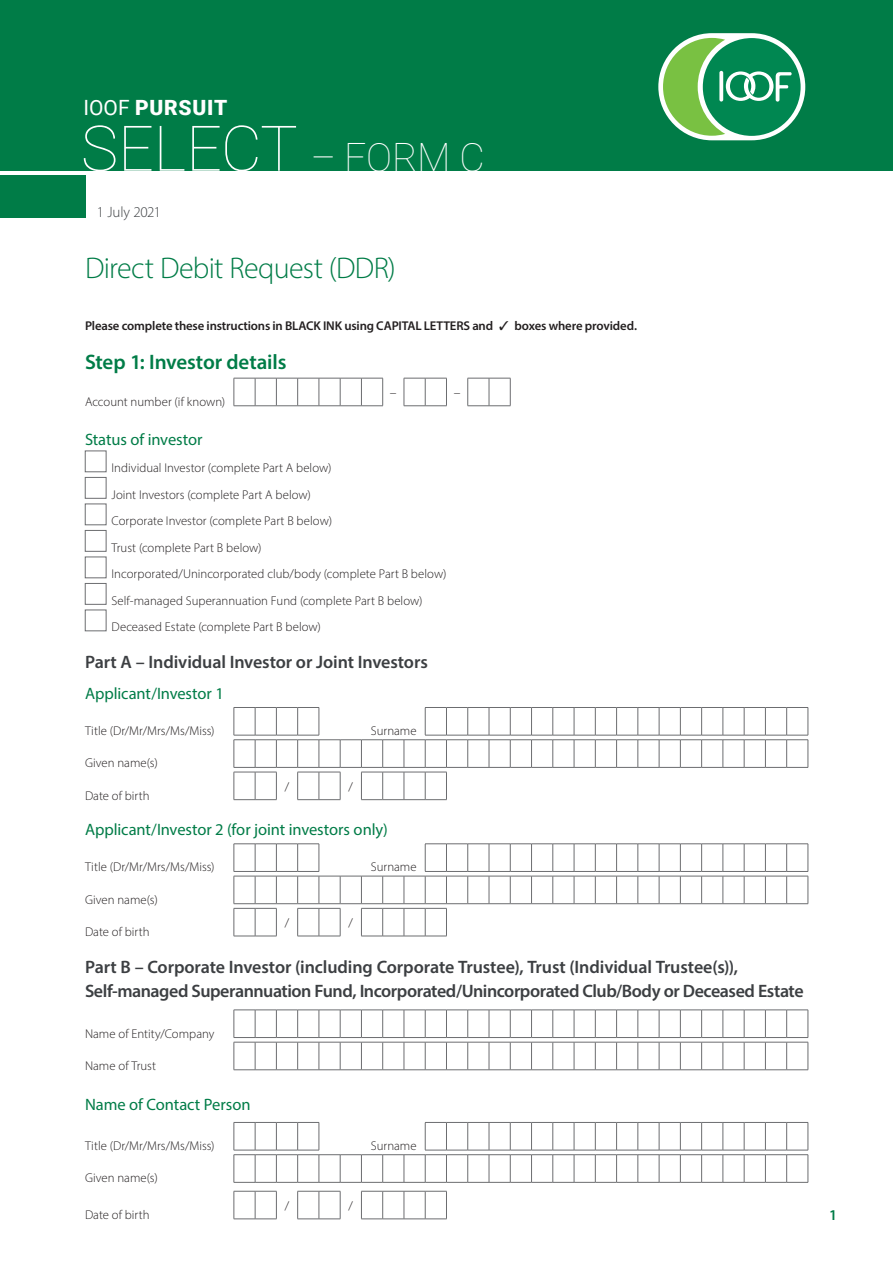
<style>
.page{position:relative;width:893px;height:1263px;background:#fff}
.page>*{position:absolute;margin:0;border:0;box-sizing:border-box;transform-origin:0 0}
._08_Callout_box_text{font:100 63px "Roboto";letter-spacing:-.005em;color:#fff}
._00A_Form_header{font:300 30px "Myriad Pro";letter-spacing:-.02em;color:#007c47}
._01_Subhead_1{font:600 21px "Myriad Pro";letter-spacing:-.005em;color:#007c47}
.t1{font:900 21px "Roboto";letter-spacing:.035em;color:#fff}
._02_Subhead_2{font:600 18px/24px "Myriad Pro";letter-spacing:-.015em;color:#3c3f42}
._03_Subhead_3{font:16.5px "Myriad Pro";letter-spacing:-.005em;color:#007c47}
.t2{font:300 15px "Myriad Pro";letter-spacing:-.01em;color:#3c3f42}
.t3{font:600 15px "Myriad Pro";color:#007c47}
._07_Body_Text{font:300 13.5px "Myriad Pro";color:#231f20}
._07A_Form_body_copy{font:300 12.75px "Myriad Pro";letter-spacing:.005em;color:#231f20}
._07A_Form_body_copy-2{font:600 12.75px "Myriad Pro";letter-spacing:-.01em;color:#231f20}
._07B_Form_box_title{font:300 12.75px "Myriad Pro";color:#231f20}
.s1{font-weight:400}
.s2{font-size:39px}
</style>
<div class="page">
<svg style="left:233px;top:378px;width:278px;height:28px"></svg>
<div style="left:85px;top:451px;width:21px;height:21px;background:#fff;border:1px solid #6c6d70"></div>
<div style="left:85px;top:477px;width:21px;height:21px;background:#fff;border:1px solid #6c6d70"></div>
<div style="left:85px;top:504px;width:21px;height:21px;background:#fff;border:1px solid #6c6d70"></div>
<div style="left:85px;top:530px;width:21px;height:21px;background:#fff;border:1px solid #6c6d70"></div>
<div style="left:85px;top:557px;width:21px;height:21px;background:#fff;border:1px solid #6c6d70"></div>
<div style="left:85px;top:583px;width:21px;height:21px;background:#fff;border:1px solid #6c6d70"></div>
<div style="left:85px;top:610px;width:21px;height:21px;background:#fff;border:1px solid #6c6d70"></div>
<svg style="left:233px;top:707px;width:576px;height:93px"></svg>
<svg style="left:233px;top:843px;width:576px;height:94px"></svg>
<svg style="left:233px;top:1010px;width:576px;height:60px"></svg>
<svg style="left:233px;top:1122px;width:576px;height:61px"></svg>
<svg style="left:233px;top:1191px;width:214px;height:28px"></svg>
<div style="left:0;top:175px;width:86px;height:42px;background:#007c47"></div>
<div style="left:0;top:0;width:893px;height:170px;background:#007c47"></div>
<div style="left:658px;top:33px;width:147px;height:107px;background:#fff;border-radius:54px"></div>
<div style="left:703px;top:38px;width:98px;height:98px;background:#008751;border-radius:50%"></div>
<svg style="left:663px;top:38px;width:129px;height:98px"></svg>
<h3 class="t1" style="left:83px;top:93px;width:145px"><span class="s1">IOOF</span> PURSUIT</h3>
<p class="_08_Callout_box_text" style="left:81px;top:104px;width:405px">SELECT <span class="s2">– FORM C</span></p>
<p class="t2" style="left:97px;top:203px;width:66px">1 July 2021</p>
<p class="_00A_Form_header" style="left:85px;top:250px;width:312px">Direct Debit Request (DDR)</p>
<p class="_07A_Form_body_copy-2" style="left:85px;top:317px;width:553px">Please complete these instructions in BLACK INK using CAPITAL LETTERS and ✓ boxes where provided.</p>
<p class="_01_Subhead_1" style="left:85px;top:349px;width:203px">Step 1: Investor details</p>
<p class="_07A_Form_body_copy" style="left:85px;top:394px;width:142px">Account number (if known)</p>
<p class="_07_Body_Text" style="left:390px;top:384px;width:8px">–</p>
<p class="_07_Body_Text" style="left:454px;top:384px;width:8px">–</p>
<p class="_03_Subhead_3" style="left:85px;top:430px;width:119px">Status of investor</p>
<p class="_07A_Form_body_copy" style="left:112px;top:460px;width:221px">Individual Investor (complete Part A below)</p>
<p class="_07A_Form_body_copy" style="left:112px;top:487px;width:201px">Joint Investors (complete Part A below)</p>
<p class="_07A_Form_body_copy" style="left:112px;top:513px;width:222px">Corporate Investor (complete Part B below)</p>
<p class="_07A_Form_body_copy" style="left:112px;top:540px;width:152px">Trust (complete Part B below)</p>
<p class="_07A_Form_body_copy" style="left:112px;top:566px;width:336px">Incorporated/Unincorporated club/body (complete Part B below)</p>
<p class="_07A_Form_body_copy" style="left:112px;top:593px;width:312px">Self-managed Superannuation Fund (complete Part B below)</p>
<p class="_07A_Form_body_copy" style="left:112px;top:619px;width:211px">Deceased Estate (complete Part B below)</p>
<p class="_02_Subhead_2" style="left:85px;top:649px;width:344px">Part A – Individual Investor or Joint Investors</p>
<p class="_03_Subhead_3" style="left:85px;top:683px;width:140px">Applicant/Investor 1</p>
<p class="_07A_Form_body_copy" style="left:85px;top:723px;width:131px">Title (Dr/Mr/Mrs/Ms/Miss)</p>
<p class="_07A_Form_body_copy" style="left:371px;top:723px;width:47px">Surname</p>
<p class="_07A_Form_body_copy" style="left:85px;top:755px;width:74px">Given name(s)</p>
<p class="_07B_Form_box_title" style="left:85px;top:788px;width:66px">Date of birth</p>
<p class="_07A_Form_body_copy" style="left:285px;top:779px;width:6px">/</p>
<p class="_07A_Form_body_copy" style="left:349px;top:779px;width:6px">/</p>
<p class="_03_Subhead_3" style="left:85px;top:819px;width:304px">Applicant/Investor 2 (for joint investors only)</p>
<p class="_07A_Form_body_copy" style="left:85px;top:859px;width:131px">Title (Dr/Mr/Mrs/Ms/Miss)</p>
<p class="_07A_Form_body_copy" style="left:371px;top:859px;width:47px">Surname</p>
<p class="_07A_Form_body_copy" style="left:85px;top:892px;width:74px">Given name(s)</p>
<p class="_07B_Form_box_title" style="left:85px;top:924px;width:66px">Date of birth</p>
<p class="_07A_Form_body_copy" style="left:285px;top:915px;width:6px">/</p>
<p class="_07A_Form_body_copy" style="left:349px;top:915px;width:6px">/</p>
<p class="_02_Subhead_2" style="left:85px;top:954px;width:720px">Part B – Corporate Investor (including Corporate Trustee), Trust (Individual Trustee(s)),<br>Self‑managed Superannuation Fund, Incorporated/Unincorporated Club/Body or Deceased Estate</p>
<p class="_07A_Form_body_copy" style="left:85px;top:1025px;width:131px">Name of Entity/Company</p>
<p class="_07A_Form_body_copy" style="left:85px;top:1058px;width:73px">Name of Trust</p>
<p class="_03_Subhead_3" style="left:85px;top:1094px;width:167px">Name of Contact Person</p>
<p class="_07A_Form_body_copy" style="left:85px;top:1138px;width:131px">Title (Dr/Mr/Mrs/Ms/Miss)</p>
<p class="_07A_Form_body_copy" style="left:371px;top:1138px;width:47px">Surname</p>
<p class="_07A_Form_body_copy" style="left:85px;top:1170px;width:74px">Given name(s)</p>
<p class="_07B_Form_box_title" style="left:85px;top:1207px;width:66px">Date of birth</p>
<p class="_07A_Form_body_copy" style="left:285px;top:1198px;width:6px">/</p>
<p class="_07A_Form_body_copy" style="left:349px;top:1198px;width:6px">/</p>
<p class="t3" style="left:829px;top:1206px;width:10px">1</p>
</div>
